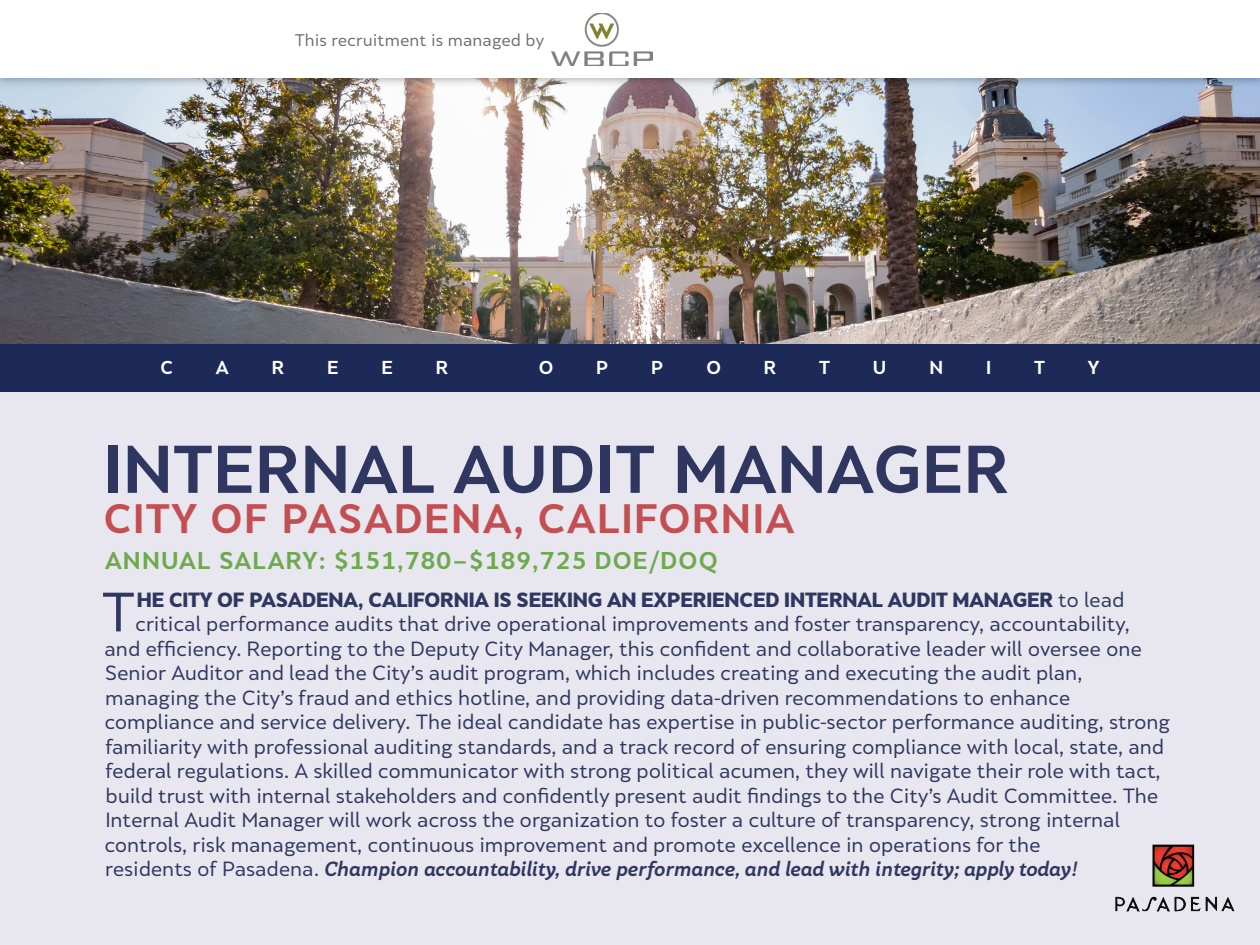
<style>
.page{position:relative;width:1260px;height:945px;background:#fff}
.page>*{position:absolute;margin:0;border:0;box-sizing:border-box;transform-origin:0 0}
.t1{font:700 63px "Skola Sans";letter-spacing:.01em;color:#2f3761}
.t2{font:51.8px "Skola Sans";color:#2f3761}
.t3{font:700 38.5px "Skola Sans";letter-spacing:.04em;color:#c34f52}
.t4{font:700 22.75px "Skola Sans";letter-spacing:.05em;color:#6ea94f}
.t5{font:19.25px "Skola Sans";letter-spacing:-.01em;color:#2f3761}
.t6{font:italic 700 19.25px "Skola Sans";letter-spacing:-.01em;color:#2f3761}
.t7{font:900 19.25px "Skola Sans";letter-spacing:-.01em;color:#2f3761}
.t8{font:700 17.5px "Skola Sans";color:#fff}
.t9{font:15.75px "Skola Sans";color:#6d6e71}
.s1{font-weight:400}
.s2{font-weight:400;font-style:normal}
</style>
<div class="page">
<div style="left:0;top:367px;width:1260px;height:578px;background:#e8e7ef"></div>
<img style="left:0;top:89px;width:1260px;height:255px">
<div style="left:0;top:0;width:1260px;height:89px;background:#000;opacity:.3"></div>
<div style="left:0;top:0;width:1260px;height:78px;background:#fff"></div>
<img style="left:552px;top:14px;width:100px;height:52px">
<img style="left:1115px;top:844px;width:119px;height:68px">
<div style="left:0;top:344px;width:1260px;height:47px;background:#1d2957"></div>
<p class="t9" style="left:295px;top:30px;width:251px">This recruitment is managed by</p>
<p class="t8" style="left:160px;top:357px;width:14px">C</p>
<p class="t8" style="left:216px;top:357px;width:14px">A</p>
<p class="t8" style="left:272px;top:357px;width:14px">R</p>
<p class="t8" style="left:327px;top:357px;width:13px">E</p>
<p class="t8" style="left:381px;top:357px;width:13px">E</p>
<p class="t8" style="left:436px;top:357px;width:14px">R</p>
<p class="t8" style="left:539px;top:357px;width:16px">O</p>
<p class="t8" style="left:596px;top:357px;width:14px">P</p>
<p class="t8" style="left:651px;top:357px;width:14px">P</p>
<p class="t8" style="left:706px;top:357px;width:16px">O</p>
<p class="t8" style="left:764px;top:357px;width:14px">R</p>
<p class="t8" style="left:819px;top:357px;width:12px">T</p>
<p class="t8" style="left:873px;top:357px;width:15px">U</p>
<p class="t8" style="left:929px;top:357px;width:15px">N</p>
<p class="t8" style="left:986px;top:357px;width:7px">I</p>
<p class="t8" style="left:1034px;top:357px;width:12px">T</p>
<p class="t8" style="left:1088px;top:357px;width:13px">Y</p>
<h1 class="t1" style="left:104px;top:431px;width:907px">INTERNAL AUDIT MANAGER</h1>
<h3 class="t3" style="left:104px;top:495px;width:692px">CITY OF PASADENA, CALIFORNIA</h3>
<p class="t4" style="left:105px;top:546px;width:614px">ANNUAL SALARY: $151,780–$189,725 DOE/DOQ</p>
<h2 class="t2" style="left:102px;top:581px;width:35px">T</h2>
<p class="t7" style="left:137px;top:588px;width:989px">HE CITY OF PASADENA, CALIFORNIA IS SEEKING AN EXPERIENCED INTERNAL AUDIT MANAGER <span class="s1">to lead</span></p>
<p class="t5" style="left:135px;top:613px;width:997px">critical performance audits that drive operational improvements and foster transparency, accountability,</p>
<p class="t5" style="left:105px;top:637px;width:1039px">and efficiency. Reporting to the Deputy City Manager, this confident and collaborative leader will oversee one</p>
<p class="t5" style="left:105px;top:662px;width:979px">Senior Auditor and lead the City’s audit program, which includes creating and executing the audit plan,</p>
<p class="t5" style="left:105px;top:686px;width:967px">managing the City’s fraud and ethics hotline, and providing data-driven recommendations to enhance</p>
<p class="t5" style="left:104px;top:711px;width:1067px">compliance and service delivery. The ideal candidate has expertise in public-sector performance auditing, strong</p>
<p class="t5" style="left:105px;top:735px;width:1060px">familiarity with professional auditing standards, and a track record of ensuring compliance with local, state, and</p>
<p class="t5" style="left:105px;top:760px;width:1057px">federal regulations. A skilled communicator with strong political acumen, they will navigate their role with tact,</p>
<p class="t5" style="left:106px;top:784px;width:1055px">build trust with internal stakeholders and confidently present audit findings to the City’s Audit Committee. The</p>
<p class="t5" style="left:105px;top:809px;width:1016px">Internal Audit Manager will work across the organization to foster a culture of transparency, strong internal</p>
<p class="t5" style="left:104px;top:833px;width:938px">controls, risk management, continuous improvement and promote excellence in operations for the</p>
<p class="t6" style="left:105px;top:858px;width:973px"><span class="s2">residents of Pasadena.</span> Champion accountability, drive performance, and lead with integrity; apply today!</p>
</div>
